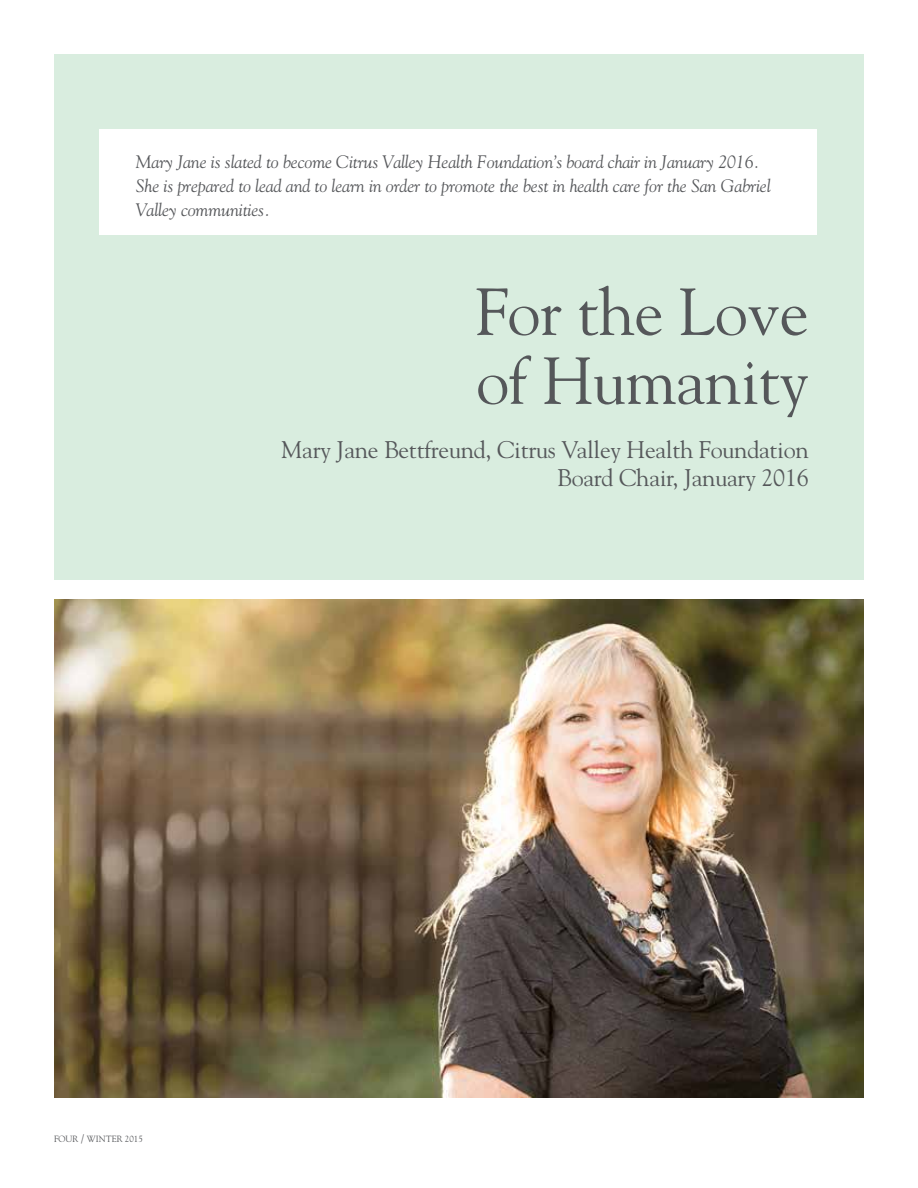
<style>
.page{position:relative;width:918px;height:1188px;background:#fff}
.page>*{position:absolute;margin:0;border:0;box-sizing:border-box;transform-origin:0 0}
.t1{font:66px/69px "Goudy";letter-spacing:-.01em;color:#55575a}
.t2{font:24px/28.5px "Goudy";letter-spacing:-.01em;color:#55575a;text-align:right}
.t3{font:italic 18px/24px "Goudy";letter-spacing:-.01em;color:#55575a}
.t4{font:9px "Goudy";color:#55575a}
.s1{font-size:10.5px}
</style>
<div class="page">
<img style="left:54px;top:599px;width:810px;height:499px">
<div style="left:54px;top:54px;width:810px;height:526px;background:#d9eddf"></div>
<div style="left:99px;top:129px;width:717px;height:106px;background:#fff"></div>
<p class="t3" style="left:136px;top:150px;width:636px">Mary Jane is slated to become Citrus Valley Health Foundation’s board chair in January 2016.<br>She is prepared to lead and to learn in order to promote the best in health care for the San Gabriel<br>Valley communities.</p>
<h1 class="t1" style="left:475px;top:275px;width:335px">For the Love of Humanity</h1>
<h2 class="t2" style="left:281px;top:435px;width:529px">Mary Jane Bettfreund, Citrus Valley Health Foundation<br>Board Chair, January 2016</h2>
<p class="t4" style="left:54px;top:1134px;width:90px">FOUR <span class="s1">/</span> WINTER 2015</p>
</div>
